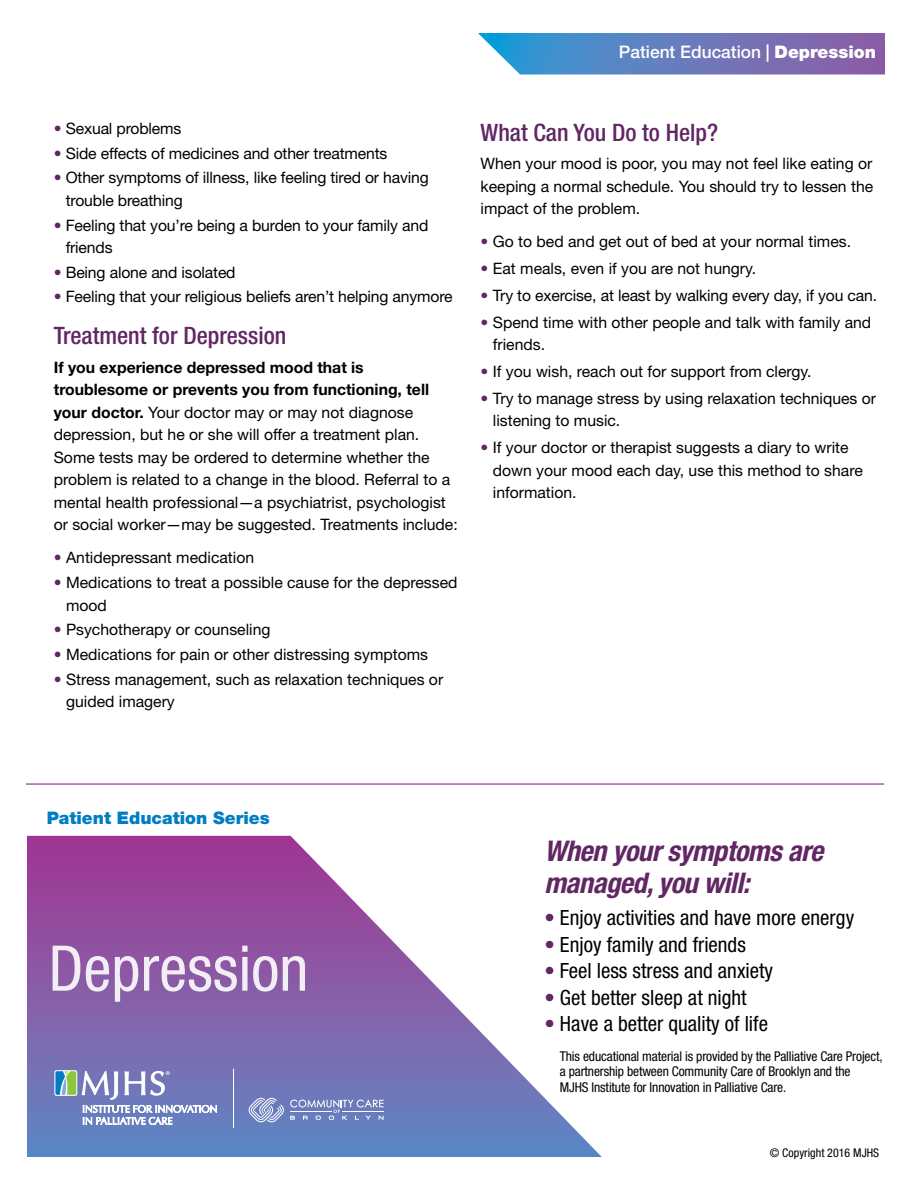
<style>
.page{position:relative;width:918px;height:1188px;background:#fff}
.page>*{position:absolute;margin:0;border:0;box-sizing:border-box;transform-origin:0 0}
.t1{font:condensed 63px "Helvetica Neue";color:#fff}
.t2{font:italic 700 condensed 28.5px/31.5px "Helvetica Neue";letter-spacing:-.015em;color:#612663}
.t3{font:500 condensed 24px "Helvetica Neue";color:#612663}
.t4{font:condensed 21px "Helvetica Neue";color:#000}
.t5{font:500 17.4px "Helvetica Neue";color:#fff}
.t6{font:900 17.4px "Helvetica Neue";color:#007dc3}
.t7{font:15.75px/22.5px "Helvetica Neue";color:#000}
.t8{font:condensed 13.5px/15.5px "Helvetica Neue";letter-spacing:-.01em;color:#000}
.t9{font:condensed 12px "Helvetica Neue";color:#000}
.s1{font-weight:900}
.s2{color:#612663}
.s3{font-weight:700}
</style>
<div class="page">
<svg style="left:478px;top:33px;width:407px;height:41px;background:#6b81bf"></svg>
<svg style="left:27px;top:836px;width:575px;height:321px"></svg>
<svg style="left:54px;top:1070px;width:23px;height:26px"></svg>
<svg style="left:249px;top:1098px;width:35px;height:24px"></svg>
<svg style="left:290px;top:1100px;width:94px;height:20px;background:#8a98ca"></svg>
<svg style="left:55px;top:1071px;width:21px;height:24px"></svg>
<svg style="left:82px;top:1068px;width:135px;height:58px"></svg>
<hr style="left:233px;top:1069px;width:1px;height:59px;background:#fff">
<hr style="left:25px;top:783px;width:859px;height:2px;background:#a25fa7">
<div style="left:0;top:728px;width:26px;height:460px;background:#fff"></div>
<p class="t5" style="left:619px;top:42px;width:259px">Patient Education | <span class="s1">Depression</span></p>
<p class="t7" style="left:54px;top:117px;width:129px"><span class="s2">•</span> Sexual problems</p>
<p class="t7" style="left:54px;top:142px;width:335px"><span class="s2">•</span> Side effects of medicines and other treatments</p>
<p class="t7" style="left:66px;top:166px;width:365px;text-indent:-12px"><span class="s2">•</span> Other symptoms of illness, like feeling tired or having trouble breathing</p>
<p class="t7" style="left:66px;top:214px;width:364px;text-indent:-12px"><span class="s2">•</span> Feeling that you’re being a burden to your family and friends</p>
<p class="t7" style="left:54px;top:261px;width:183px"><span class="s2">•</span> Being alone and isolated</p>
<p class="t7" style="left:54px;top:285px;width:400px"><span class="s2">•</span> Feeling that your religious beliefs aren’t helping anymore</p>
<h3 class="t3" style="left:54px;top:321px;width:234px">Treatment for Depression</h3>
<p class="t7" style="left:54px;top:356px;width:406px"><span class="s3">If you experience depressed mood that is troublesome or prevents you from functioning, tell your doctor.</span> Your doctor may or may not diagnose depression, but he or she will offer a treatment plan.<br>Some tests may be ordered to determine whether the problem is related to a change in the blood. Referral to a mental health professional—a psychiatrist, psychologist or social worker—may be suggested. Treatments include:</p>
<p class="t7" style="left:54px;top:546px;width:202px"><span class="s2">•</span> Antidepressant medication</p>
<p class="t7" style="left:66px;top:571px;width:393px;text-indent:-12px"><span class="s2">•</span> Medications to treat a possible cause for the depressed mood</p>
<p class="t7" style="left:54px;top:618px;width:218px"><span class="s2">•</span> Psychotherapy or counseling</p>
<p class="t7" style="left:54px;top:643px;width:376px"><span class="s2">•</span> Medications for pain or other distressing symptoms</p>
<p class="t7" style="left:66px;top:668px;width:379px;text-indent:-12px"><span class="s2">•</span> Stress management, such as relaxation techniques or guided imagery</p>
<h3 class="t3" style="left:481px;top:118px;width:239px">What Can You Do to Help?</h3>
<p class="t7" style="left:481px;top:152px;width:394px;text-align:justify">When your mood is poor, you may not feel like eating or keeping a normal schedule. You should try to lessen the impact of the problem.</p>
<p class="t7" style="left:481px;top:230px;width:372px"><span class="s2">•</span> Go to bed and get out of bed at your normal times.</p>
<p class="t7" style="left:481px;top:257px;width:277px"><span class="s2">•</span> Eat meals, even if you are not hungry.</p>
<p class="t7" style="left:481px;top:284px;width:398px"><span class="s2">•</span> Try to exercise, at least by walking every day, if you can.</p>
<p class="t7" style="left:493px;top:311px;width:380px;text-indent:-12px"><span class="s2">•</span> Spend time with other people and talk with family and friends.</p>
<p class="t7" style="left:481px;top:360px;width:332px"><span class="s2">•</span> If you wish, reach out for support from clergy.</p>
<p class="t7" style="left:493px;top:387px;width:385px;text-indent:-12px"><span class="s2">•</span> Try to manage stress by using relaxation techniques or listening to music.</p>
<p class="t7" style="left:493px;top:436px;width:371px;text-indent:-12px"><span class="s2">•</span> If your doctor or therapist suggests a diary to write down your mood each day, use this method to share information.</p>
<p class="t6" style="left:47px;top:807px;width:225px">Patient Education Series</p>
<h1 class="t1" style="left:48px;top:932px;width:262px">Depression</h1>
<h2 class="t2" style="left:544px;top:835px;width:280px">When your symptoms are managed, you will:</h2>
<h3 class="t4" style="left:544px;top:905px;width:311px"><span class="s2">•</span> Enjoy activities and have more energy</h3>
<h3 class="t4" style="left:544px;top:932px;width:203px"><span class="s2">•</span> Enjoy family and friends</h3>
<h3 class="t4" style="left:544px;top:959px;width:230px"><span class="s2">•</span> Feel less stress and anxiety</h3>
<h3 class="t4" style="left:544px;top:985px;width:204px"><span class="s2">•</span> Get better sleep at night</h3>
<h3 class="t4" style="left:544px;top:1012px;width:225px"><span class="s2">•</span> Have a better quality of life</h3>
<p class="t8" style="left:560px;top:1048px;width:324px">This educational material is provided by the Palliative Care Project, a partnership between Community Care of Brooklyn and the<br>MJHS Institute for Innovation in Palliative Care.</p>
<p class="t9" style="left:770px;top:1145px;width:111px">© Copyright 2016 MJHS</p>
</div>
